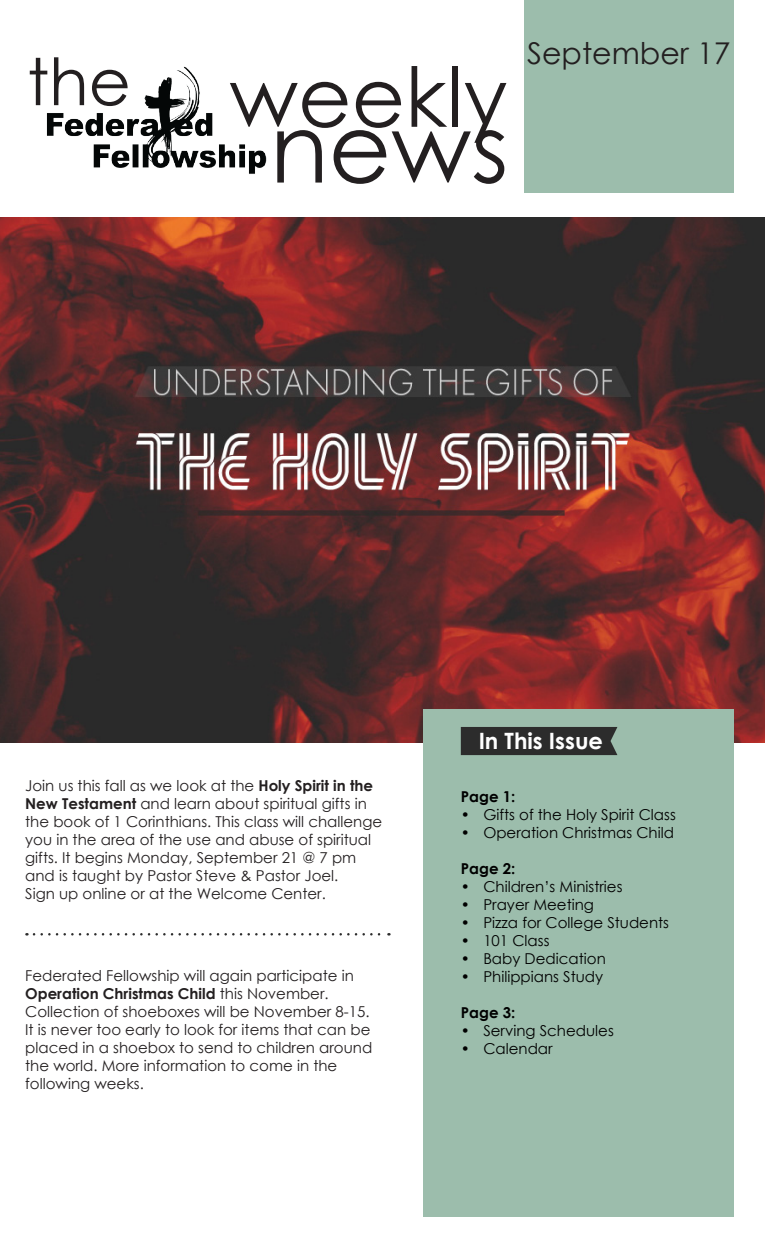
<style>
.page{position:relative;width:765px;height:1260px;background:#fff}
.page>*{position:absolute;margin:0;border:0;box-sizing:border-box;transform-origin:0 0}
.t1{font:96.25px "Century Gothic";color:#231f20}
.t2{font:82.5px "Century Gothic";color:#231f20}
.t3{font:65px "Century Gothic";color:#231f20}
.t4{font:30px "Century Gothic";color:#231f20}
.t5{font:700 22.5px "Century Gothic";color:#fff}
.t6{font:15px/18px "Century Gothic";color:#231f20}
.t7{font:15px "Century Gothic";color:#000}
.t8{font:700 15px "Century Gothic";color:#000}
.s1{font-weight:700}
</style>
<div class="page">
<img style="left:0;top:218px;width:765px;height:524px">
<div style="left:524px;top:0;width:209px;height:192px;background:#9cbdac"></div>
<div style="left:423px;top:709px;width:310px;height:508px;background:#9cbdac"></div>
<img style="left:46px;top:66px;width:221px;height:108px">
<div style="left:461px;top:727px;width:156px;height:28px;background:#2c2c2c"></div>
<svg style="left:34px;top:933px;width:355px;height:3px"></svg>
<p class="t3" style="left:27px;top:36px;width:105px">the</p>
<p class="t2" style="left:230px;top:39px;width:279px">weekly</p>
<p class="t1" style="left:270px;top:81px;width:240px">news</p>
<p class="t4" style="left:527px;top:33px;width:205px">September 17</p>
<p class="t6" style="left:25px;top:776px;width:359px">Join us this fall as we look at the <span class="s1">Holy Spirit in the New Testament</span> and learn about spiritual gifts in the book of 1 Corinthians. This class will challenge you in the area of the use and abuse of spiritual gifts. It begins Monday, September 21 @ 7 pm and is taught by Pastor Steve &amp; Pastor Joel.<br>Sign up online or at the Welcome Center.</p>
<p class="t6" style="left:25px;top:967px;width:330px">Federated Fellowship will again participate in<br><span class="s1">Operation Christmas Child</span> this November.</p>
<p class="t6" style="left:25px;top:1003px;width:349px">Collection of shoeboxes will be November 8-15.<br>It is never too early to look for items that can be placed in a shoebox to send to children around the world. More information to come in the following weeks.</p>
<p class="t5" style="left:479px;top:724px;width:126px">In This Issue</p>
<p class="t8" style="left:461px;top:785px;width:56px">Page 1:</p>
<p class="t7" style="left:461px;top:804px;width:216px">• Gifts of the Holy Spirit Class</p>
<p class="t7" style="left:461px;top:822px;width:215px">• Operation Christmas Child</p>
<p class="t8" style="left:461px;top:857px;width:56px">Page 2:</p>
<p class="t7" style="left:461px;top:876px;width:163px">• Children’s Ministries</p>
<p class="t7" style="left:461px;top:894px;width:135px">• Prayer Meeting</p>
<p class="t7" style="left:461px;top:912px;width:210px">• Pizza for College Students</p>
<p class="t7" style="left:461px;top:930px;width:90px">• 101 Class</p>
<p class="t7" style="left:461px;top:948px;width:146px">• Baby Dedication</p>
<p class="t7" style="left:461px;top:966px;width:144px">• Philippians Study</p>
<p class="t8" style="left:461px;top:1001px;width:56px">Page 3:</p>
<p class="t7" style="left:461px;top:1020px;width:154px">• Serving Schedules</p>
<p class="t7" style="left:461px;top:1038px;width:93px">• Calendar</p>
</div>
